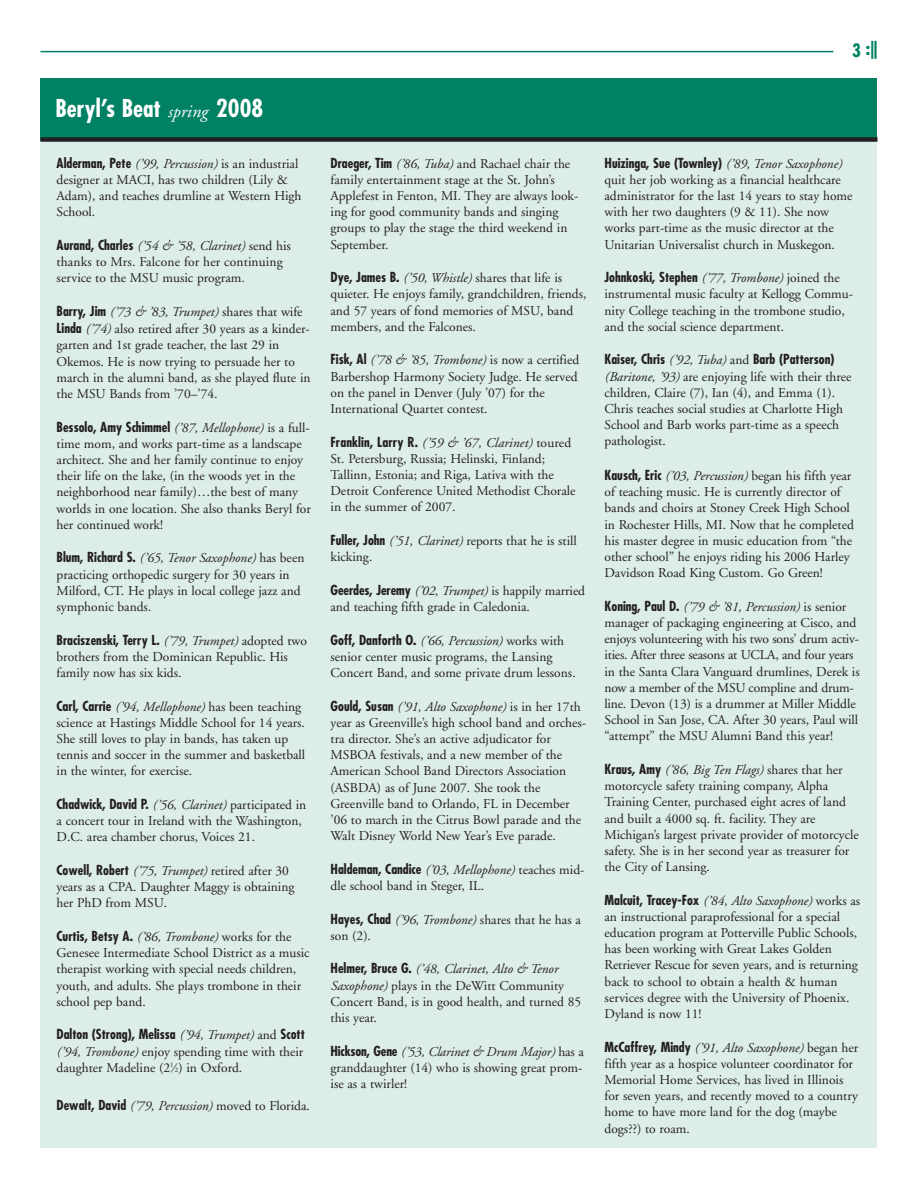
<style>
.page{position:relative;width:918px;height:1188px;background:#fff}
.page>*{position:absolute;margin:0;border:0;box-sizing:border-box;transform-origin:0 0}
.t1{font:700 condensed 24px "Futura";color:#fff}
.t2{font:700 condensed 18px "Futura";color:#008164}
.t3{font:13.5px/16.2px "Adobe Garamond";color:#231f20}
.t4{font:700 condensed 13.5px "Futura";color:#231f20}
.t5{font:italic 13.5px "Adobe Garamond";color:#231f20}
.s1{font-family:"Adobe Garamond";font-weight:400;font-style:italic;font-stretch:normal;font-size:18px}
.s2{font-family:"Futura";font-weight:700;font-stretch:condensed}
.s3{font-style:italic}
.s4{font-family:"Adobe Garamond";font-weight:400;font-style:italic;font-stretch:normal}
.s5{font-family:"Adobe Garamond";font-weight:400;font-stretch:normal}
.s6{font-size:6.75px}
.s7{font-family:"Futura";font-weight:700;font-style:normal;font-stretch:condensed}
.s8{font-style:normal}
.s9{font-family:"Futura Std";font-weight:800;font-stretch:normal}
</style>
<div class="page">
<div style="left:40px;top:92px;width:838px;height:1056px;background:#ddede9"></div>
<hr style="left:40px;top:51px;width:793px;height:1px;background:#008164">
<div style="left:40px;top:78px;width:838px;height:63px;background:#008164"></div>
<div style="left:40px;top:137px;width:838px;height:5px;background:#231f20"></div>
<h1 class="t1" style="left:56px;top:97px;width:209px">Beryl’s Beat <span class="s1">spring</span> 2008</h1>
<p class="t3" style="left:57px;top:156px;width:246px"><span class="s2">Alderman, Pete</span> <span class="s3">(’99, Percussion)</span> is an industrial designer at MACI, has two children (Lily &amp; Adam), and teaches drumline at Western High School.</p>
<p class="t3" style="left:57px;top:239px;width:236px"><span class="s2">Aurand, Charles</span> <span class="s3">(’54 &amp; ’58, Clarinet)</span> send his thanks to Mrs. Falcone for her continuing service to the MSU music program.</p>
<p class="t3" style="left:57px;top:304px;width:256px"><span class="s2">Barry, Jim</span> <span class="s3">(’73 &amp; ’83, Trumpet)</span> shares that wife <span class="s2">Linda</span> <span class="s3">(’74)</span> also retired after 30 years as a kinder&shy;garten and 1st grade teacher, the last 29 in Okemos. He is now trying to persuade her to march in the alumni band, as she played flute in the MSU Bands from ’70–’74.</p>
<p class="t4" style="left:57px;top:421px;width:255px">Bessolo, Amy Schimmel <span class="s4">(’87, Mellophone)</span> <span class="s5">is a full-</span></p>
<p class="t3" style="left:57px;top:437px;width:256px">time mom, and works part-time as a landscape architect. She and her family continue to enjoy their life on the lake, (in the woods yet in the neighborhood near family)…the best of many worlds in one location. She also thanks Beryl for her continued work!</p>
<p class="t3" style="left:57px;top:551px;width:249px"><span class="s2">Blum, Richard S.</span> <span class="s3">(’65, Tenor Saxophone)</span> has been practicing orthopedic surgery for 30 years in Milford, CT. He plays in local college jazz and symphonic bands.</p>
<p class="t4" style="left:57px;top:634px;width:252px">Braciszenski, Terry L. <span class="s4">(’79, Trumpet)</span> <span class="s5">adopted two</span></p>
<p class="t3" style="left:57px;top:650px;width:233px">brothers from the Dominican Republic. His family now has six kids.</p>
<p class="t3" style="left:57px;top:699px;width:250px"><span class="s2">Carl, Carrie</span> <span class="s3">(’94, Mellophone)</span> has been teaching science at Hastings Middle School for 14 years.<br>She still loves to play in bands, has taken up tennis and soccer in the summer and basketball in the winter, for exercise.</p>
<p class="t4" style="left:57px;top:798px;width:251px">Chadwick, David P. <span class="s4">(’56, Clarinet)</span> <span class="s5">participated in</span></p>
<p class="t3" style="left:57px;top:814px;width:247px">a concert tour in Ireland with the Washington,<br>D.C. area chamber chorus, Voices 21.</p>
<p class="t3" style="left:57px;top:864px;width:239px"><span class="s2">Cowell, Robert</span> <span class="s3">(’75, Trumpet)</span> retired after 30 years as a CPA. Daughter Maggy is obtaining her PhD from MSU.</p>
<p class="t4" style="left:57px;top:930px;width:236px">Curtis, Betsy A. <span class="s4">(’86, Trombone)</span> <span class="s5">works for the</span></p>
<p class="t3" style="left:57px;top:946px;width:255px">Genesee Intermediate School District as a music therapist working with special needs children, youth, and adults. She plays trombone in their school pep band.</p>
<p class="t4" style="left:57px;top:1028px;width:250px">Dalton (Strong), Melissa <span class="s4">(’94, Trumpet)</span> <span class="s5">and</span> Scott</p>
<p class="t3" style="left:57px;top:1044px;width:248px"><span class="s3">(’94, Trombone)</span> enjoy spending time with their daughter Madeline (2<sup>1</sup>⁄<span class="s6">2</span>) in Oxford.</p>
<p class="t5" style="left:57px;top:1100px;width:255px"><span class="s7">Dewalt, David</span> (’79, Percussion) <span class="s8">moved to Florida.</span></p>
<h2 class="t2" style="left:852px;top:42px;width:30px">3 :<span class="s9">|</span></h2>
<p class="t3" style="left:331px;top:156px;width:249px"><span class="s2">Draeger, Tim</span> <span class="s3">(’86, Tuba)</span> and Rachael chair the family entertainment stage at the St. John’s Applefest in Fenton, MI. They are always look&shy;ing for good community bands and singing groups to play the stage the third weekend in September.</p>
<p class="t3" style="left:331px;top:271px;width:258px"><span class="s2">Dye, James B.</span> <span class="s3">(’50, Whistle)</span> shares that life is quieter. He enjoys family, grandchildren, friends, and 57 years of fond memories of MSU, band members, and the Falcones.</p>
<p class="t3" style="left:331px;top:353px;width:250px"><span class="s2">Fisk, Al</span> <span class="s3">(’78 &amp; ’85, Trombone)</span> is now a certified Barbershop Harmony Society Judge. He served on the panel in Denver (July ’07) for the International Quartet contest.</p>
<p class="t3" style="left:331px;top:435px;width:247px"><span class="s2">Franklin, Larry R.</span> <span class="s3">(’59 &amp; ’67, Clarinet)</span> toured St. Petersburg, Russia; Helinski, Finland; Tallinn, Estonia; and Riga, Lativa with the Detroit Conference United Methodist Chorale in the summer of 2007.</p>
<p class="t3" style="left:331px;top:534px;width:248px"><span class="s2">Fuller, John</span> <span class="s3">(’51, Clarinet)</span> reports that he is still kicking.</p>
<p class="t3" style="left:331px;top:584px;width:256px"><span class="s2">Geerdes, Jeremy</span> <span class="s3">(’02, Trumpet)</span> is happily married and teaching fifth grade in Caledonia.</p>
<p class="t3" style="left:331px;top:633px;width:247px"><span class="s2">Goff, Danforth O.</span> <span class="s3">(’66, Percussion)</span> works with senior center music programs, the Lansing<br>Concert Band, and some private drum lessons.</p>
<p class="t3" style="left:331px;top:699px;width:257px"><span class="s2">Gould, Susan</span> <span class="s3">(’91, Alto Saxophone)</span> is in her 17th year as Greenville’s high school band and orches&shy;tra director. She’s an active adjudicator for MSBOA festivals, and a new member of the American School Band Directors Association (ASBDA) as of June 2007. She took the Greenville band to Orlando, FL in December ’06 to march in the Citrus Bowl parade and the Walt Disney World New Year’s Eve parade.</p>
<p class="t4" style="left:331px;top:863px;width:256px">Haldeman, Candice <span class="s4">(’03, Mellophone)</span> <span class="s5">teaches mid-</span></p>
<p class="t3" style="left:331px;top:879px;width:155px">dle school band in Steger, IL.</p>
<p class="t3" style="left:331px;top:912px;width:252px"><span class="s2">Hayes, Chad</span> <span class="s3">(’96, Trombone)</span> shares that he has a son (2).</p>
<p class="t3" style="left:331px;top:962px;width:252px"><span class="s2">Helmer, Bruce G.</span> <span class="s3">(’48, Clarinet, Alto &amp; Tenor Saxophone)</span> plays in the DeWitt Community Concert Band, is in good health, and turned 85 this year.</p>
<p class="t3" style="left:331px;top:1044px;width:255px;text-align:justify"><span class="s2">Hickson, Gene</span> <span class="s3">(’53, Clarinet &amp; Drum Major)</span> has a granddaughter (14) who is showing great prom&shy;ise as a twirler!</p>
<p class="t4" style="left:605px;top:157px;width:240px">Huizinga, Sue (Townley) <span class="s4">(’89, Tenor Saxophone)</span></p>
<p class="t3" style="left:605px;top:173px;width:250px">quit her job working as a financial healthcare administrator for the last 14 years to stay home with her two daughters (9 &amp; 11). She now works part-time as the music director at the Unitarian Universalist church in Muskegon.</p>
<p class="t4" style="left:605px;top:271px;width:237px">Johnkoski, Stephen <span class="s4">(’77, Trombone)</span> <span class="s5">joined the</span></p>
<p class="t3" style="left:605px;top:287px;width:250px">instrumental music faculty at Kellogg Commu&shy;nity College teaching in the trombone studio, and the social science department.</p>
<p class="t4" style="left:605px;top:354px;width:231px">Kaiser, Chris <span class="s4">(’92, Tuba)</span> <span class="s5">and</span> Barb (Patterson)</p>
<p class="t3" style="left:605px;top:369px;width:249px"><span class="s3">(Baritone, ’93)</span> are enjoying life with their three children, Claire (7), Ian (4), and Emma (1).<br>Chris teaches social studies at Charlotte High School and Barb works part-time as a speech pathologist.</p>
<p class="t3" style="left:605px;top:469px;width:251px"><span class="s2">Kausch, Eric</span> <span class="s3">(’03, Percussion)</span> began his fifth year of teaching music. He is currently director of bands and choirs at Stoney Creek High School in Rochester Hills, MI. Now that he completed his master degree in music education from “the other school” he enjoys riding his 2006 Harley Davidson Road King Custom. Go Green!</p>
<p class="t3" style="left:605px;top:599px;width:257px"><span class="s2">Koning, Paul D.</span> <span class="s3">(’79 &amp; ’81, Percussion)</span> is senior manager of packaging engineering at Cisco, and enjoys volunteering with his two sons’ drum activ&shy;ities. After three seasons at UCLA, and four years in the Santa Clara Vanguard drumlines, Derek is now a member of the MSU compline and drum&shy;line. Devon (13) is a drummer at Miller Middle School in San Jose, CA. After 30 years, Paul will “attempt” the MSU Alumni Band this year!</p>
<p class="t3" style="left:605px;top:763px;width:256px"><span class="s2">Kraus, Amy</span> <span class="s3">(’86, Big Ten Flags)</span> shares that her motorcycle safety training company, Alpha Training Center, purchased eight acres of land and built a 4000 sq. ft. facility. They are Michigan’s largest private provider of motorcycle safety. She is in her second year as treasurer for the City of Lansing.</p>
<p class="t3" style="left:605px;top:893px;width:257px"><span class="s2">Malcuit, Tracey-Fox</span> <span class="s3">(’84, Alto Saxophone)</span> works as an instructional paraprofessional for a special education program at Potterville Public Schools, has been working with Great Lakes Golden Retriever Rescue for seven years, and is returning back to school to obtain a health &amp; human services degree with the University of Phoenix.<br>Dyland is now 11!</p>
<p class="t3" style="left:605px;top:1040px;width:255px"><span class="s2">McCaffrey, Mindy</span> <span class="s3">(’91, Alto Saxophone)</span> began her fifth year as a hospice volunteer coordinator for Memorial Home Services, has lived in Illinois for seven years, and recently moved to a country home to have more land for the dog (maybe dogs??) to roam.</p>
</div>
